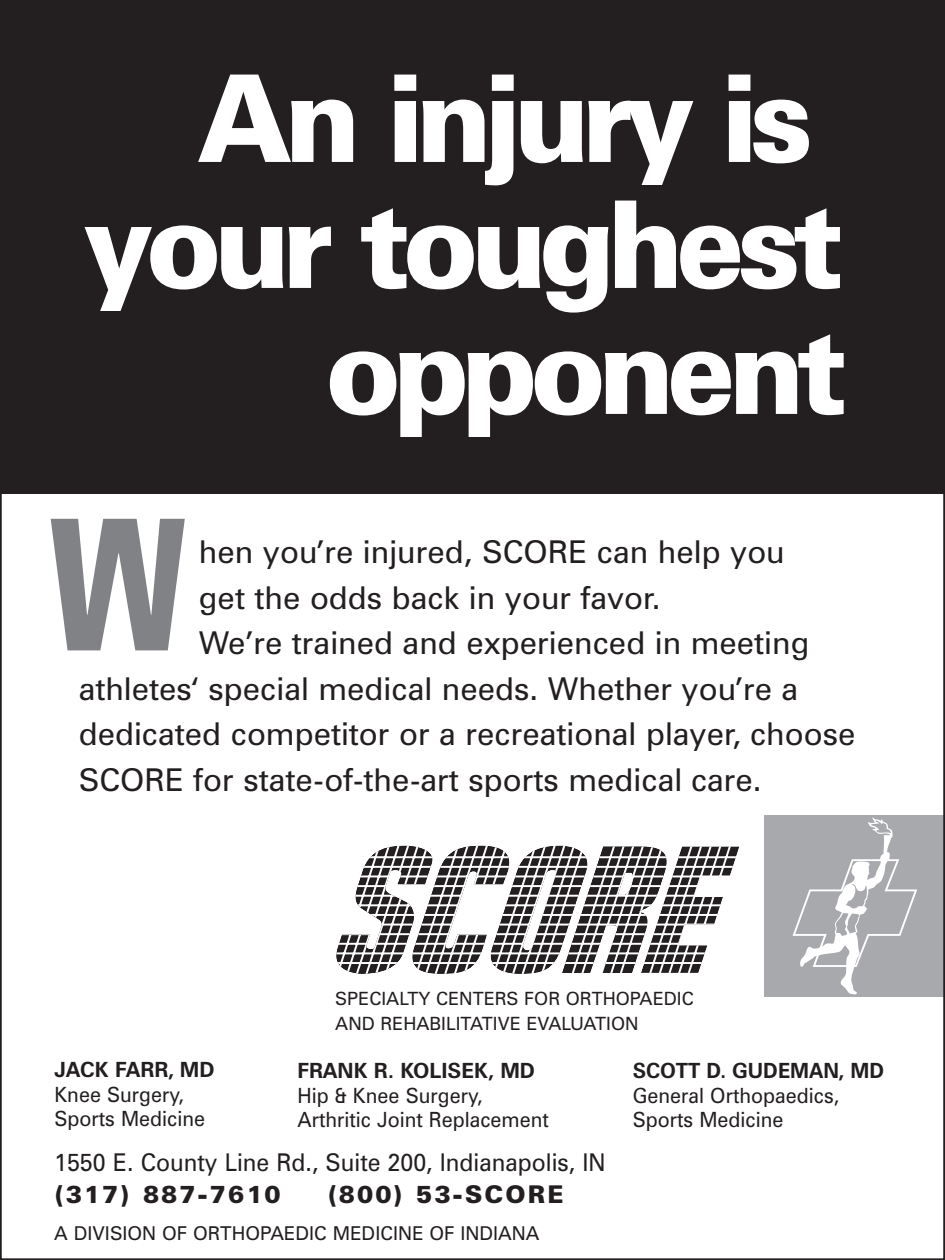
<style>
.page{position:relative;width:945px;height:1260px;background:#fff}
.page>*{position:absolute;margin:0;border:0;box-sizing:border-box;transform-origin:0 0}
.t1{font:900 182.7px "Zurich BT";color:#808285;scale:.75 1}
.t2{font:900 121.45px/126px "Zurich BT";letter-spacing:-.065em;color:#fff;text-align:right;scale:.95 1}
.t3{font:31.5px "Zurich BT";color:#231f20}
.t4{font:24.5px/31.5px "Zurich BT";color:#231f20;scale:.95 1}
.t5{font:900 24.5px "Zurich BT";letter-spacing:.085em;color:#231f20}
.t6{font:21px/24.5px "Zurich BT";color:#231f20;scale:.95 1}
.t7{font:19.25px "Zurich BT";color:#231f20}
.t8{font:18.2px/24.5px "Zurich BT";color:#231f20}
.s1{font-weight:700}
.s2{font-weight:900}
</style>
<div class="page">
<div style="left:0;top:0;width:945px;height:494px;background:#231f20"></div>
<div style="left:764px;top:815px;width:179px;height:182px;background:#a8a9ad"></div>
<svg style="left:793px;top:817px;width:124px;height:178px"></svg>
<svg style="left:336px;top:846px;width:403px;height:128px"></svg>
<p class="t2" style="left:84px;top:55px;width:805px">An injury is your toughest opponent</p>
<p class="t1" style="left:49px;top:474px;width:186px">W</p>
<p class="t3" style="left:199px;top:533px;width:587px">hen you’re injured, SCORE can help you</p>
<p class="t3" style="left:199px;top:578px;width:463px">get the odds back in your favor.</p>
<p class="t3" style="left:199px;top:624px;width:612px">We’re trained and experienced in meeting</p>
<p class="t3" style="left:79px;top:669px;width:721px">athletes‘ special medical needs. Whether you’re a</p>
<p class="t3" style="left:79px;top:715px;width:778px">dedicated competitor or a recreational player, choose</p>
<p class="t3" style="left:79px;top:760px;width:684px">SCORE for state-of-the-art sports medical care.</p>
<p class="t8" style="left:335px;top:986px;width:360px">SPECIALTY CENTERS FOR ORTHOPAEDIC<br>AND REHABILITATIVE EVALUATION</p>
<p class="t6" style="left:54px;top:1057px;width:170px"><span class="s1">JACK FARR, MD<br></span>Knee Surgery,<br>Sports Medicine</p>
<p class="t6" style="left:297px;top:1058px;width:266px"><span class="s1">FRANK R. KOLISEK, MD<br></span>Hip &amp; Knee Surgery,<br>Arthritic Joint Replacement</p>
<p class="t6" style="left:633px;top:1058px;width:266px"><span class="s1">SCOTT D. GUDEMAN, MD<br></span>General Orthopaedics,<br>Sports Medicine</p>
<p class="t4" style="left:54px;top:1147px;width:582px">1550 E. County Line Rd., Suite 200, Indianapolis, IN <span class="s2">(317) 887-7610</span></p>
<p class="t5" style="left:327px;top:1179px;width:237px">(800) 53-SCORE</p>
<p class="t7" style="left:54px;top:1221px;width:487px">A DIVISION OF ORTHOPAEDIC MEDICINE OF INDIANA</p>
</div>
